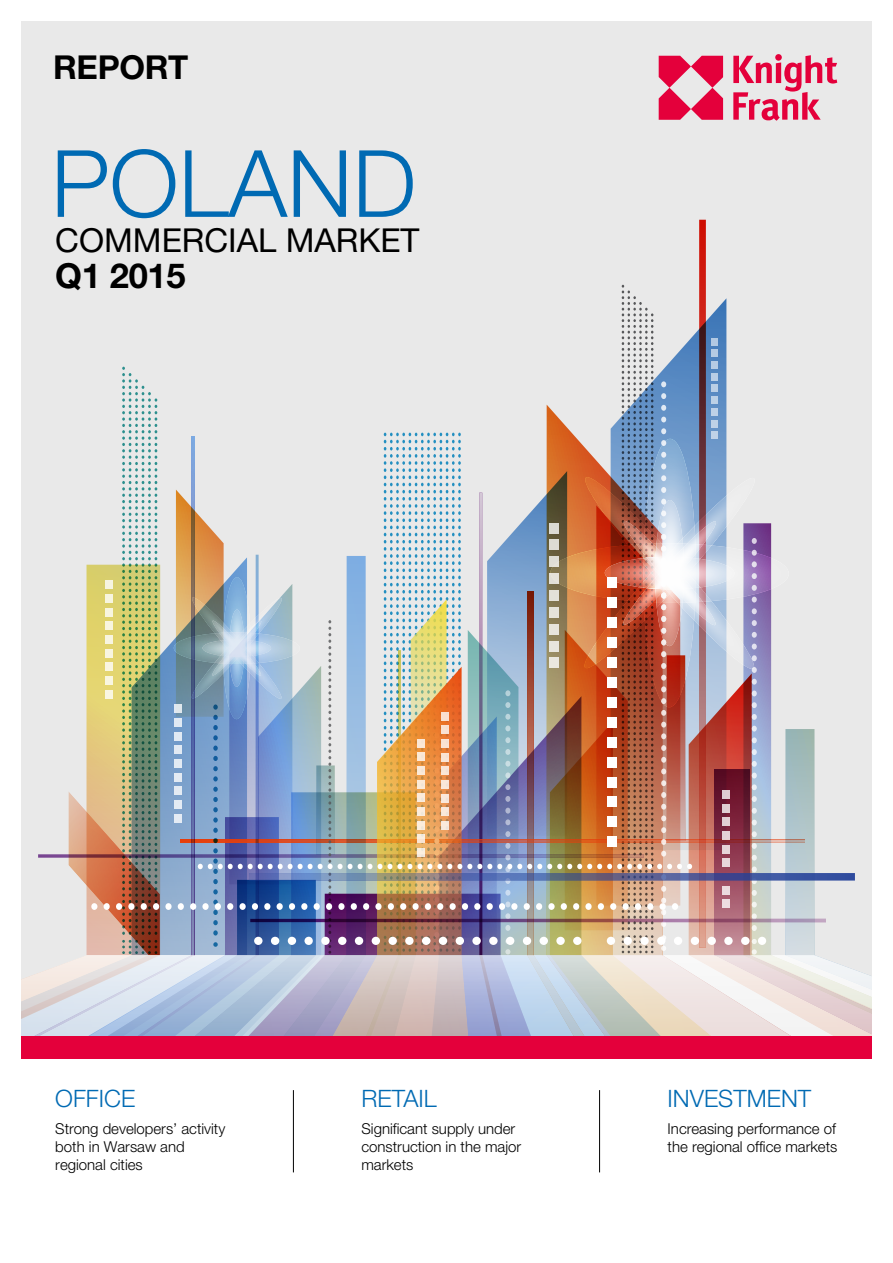
<style>
.page{position:relative;width:893px;height:1263px;background:#fff}
.page>*{position:absolute;margin:0;border:0;box-sizing:border-box;transform-origin:0 0}
.t1{font:300 93px "Helvetica Neue LT Pro";color:#006ab3}
.t2{font:700 34.5px "Helvetica Neue LT Pro";letter-spacing:-.01em;color:#000}
.t3{font:33px "Helvetica Neue LT Pro";color:#000}
.t4{font:700 33px "Helvetica Neue LT Pro";letter-spacing:-.01em;color:#000}
.t5{font:300 24px "Helvetica Neue LT Pro";color:#006ab3}
.t6{font:300 15px/18px "Helvetica Neue LT Pro";color:#000}
</style>
<div class="page">
<div style="left:21px;top:21px;width:851px;height:1212px;background:#e9e9e9"></div>
<div style="left:699px;top:220px;width:7px;height:728px;background:#cf150a"></div>
<img style="left:38px;top:285px;width:817px;height:670px">
<svg style="left:249px;top:873px;width:606px;height:7px;background:#5e6b9a"></svg>
<div style="left:672px;top:903px;width:6px;height:7px;background:#fff;border-radius:50%"></div>
<div style="left:659px;top:903px;width:7px;height:7px;background:#fff;border-radius:50%"></div>
<div style="left:647px;top:903px;width:6px;height:7px;background:#fff;border-radius:50%"></div>
<div style="left:635px;top:903px;width:6px;height:7px;background:#fff;border-radius:50%"></div>
<div style="left:622px;top:903px;width:7px;height:7px;background:#fff;border-radius:50%"></div>
<div style="left:610px;top:903px;width:6px;height:7px;background:#fff;border-radius:50%"></div>
<div style="left:598px;top:903px;width:6px;height:7px;background:#fff;border-radius:50%"></div>
<svg style="left:585px;top:903px;width:7px;height:7px"></svg>
<div style="left:573px;top:903px;width:6px;height:7px;background:#fff;border-radius:50%"></div>
<div style="left:561px;top:903px;width:6px;height:7px;background:#fff;border-radius:50%"></div>
<div style="left:548px;top:903px;width:7px;height:7px;background:#fff;border-radius:50%"></div>
<div style="left:536px;top:903px;width:6px;height:7px;background:#fff;border-radius:50%"></div>
<div style="left:524px;top:903px;width:6px;height:7px;background:#fff;border-radius:50%"></div>
<div style="left:511px;top:903px;width:6px;height:7px;background:#fff;border-radius:50%"></div>
<div style="left:499px;top:903px;width:6px;height:7px;background:#fff;border-radius:50%"></div>
<div style="left:487px;top:903px;width:6px;height:7px;background:#fff;border-radius:50%"></div>
<div style="left:474px;top:903px;width:6px;height:7px;background:#fff;border-radius:50%"></div>
<div style="left:462px;top:903px;width:6px;height:7px;background:#fff;border-radius:50%"></div>
<div style="left:450px;top:903px;width:6px;height:7px;background:#fff;border-radius:50%"></div>
<div style="left:437px;top:903px;width:6px;height:7px;background:#fff;border-radius:50%"></div>
<div style="left:425px;top:903px;width:6px;height:7px;background:#fff;border-radius:50%"></div>
<div style="left:412px;top:903px;width:7px;height:7px;background:#fff;border-radius:50%"></div>
<div style="left:400px;top:903px;width:6px;height:7px;background:#fff;border-radius:50%"></div>
<div style="left:388px;top:903px;width:6px;height:7px;background:#fff;border-radius:50%"></div>
<svg style="left:375px;top:903px;width:7px;height:7px"></svg>
<div style="left:363px;top:903px;width:6px;height:7px;background:#fff;border-radius:50%"></div>
<div style="left:351px;top:903px;width:6px;height:7px;background:#fff;border-radius:50%"></div>
<svg style="left:338px;top:903px;width:7px;height:7px"></svg>
<div style="left:326px;top:903px;width:6px;height:7px;background:#fff;border-radius:50%"></div>
<div style="left:314px;top:903px;width:6px;height:7px;background:#fff;border-radius:50%"></div>
<div style="left:301px;top:903px;width:6px;height:7px;background:#fff;border-radius:50%"></div>
<div style="left:289px;top:903px;width:6px;height:7px;background:#fff;border-radius:50%"></div>
<div style="left:277px;top:903px;width:6px;height:7px;background:#fff;border-radius:50%"></div>
<div style="left:264px;top:903px;width:6px;height:7px;background:#fff;border-radius:50%"></div>
<div style="left:252px;top:903px;width:6px;height:7px;background:#fff;border-radius:50%"></div>
<svg style="left:239px;top:903px;width:7px;height:7px"></svg>
<div style="left:227px;top:903px;width:6px;height:7px;background:#fff;border-radius:50%"></div>
<div style="left:215px;top:903px;width:6px;height:7px;background:#fff;border-radius:50%"></div>
<div style="left:202px;top:903px;width:7px;height:7px;background:#fff;border-radius:50%"></div>
<div style="left:190px;top:903px;width:6px;height:7px;background:#fff;border-radius:50%"></div>
<div style="left:178px;top:903px;width:6px;height:7px;background:#fff;border-radius:50%"></div>
<div style="left:165px;top:903px;width:7px;height:7px;background:#fff;border-radius:50%"></div>
<div style="left:153px;top:903px;width:6px;height:7px;background:#fff;border-radius:50%"></div>
<div style="left:141px;top:903px;width:6px;height:7px;background:#fff;border-radius:50%"></div>
<div style="left:128px;top:903px;width:6px;height:7px;background:#fff;border-radius:50%"></div>
<div style="left:116px;top:903px;width:6px;height:7px;background:#fff;border-radius:50%"></div>
<div style="left:104px;top:903px;width:6px;height:7px;background:#fff;border-radius:50%"></div>
<div style="left:91px;top:903px;width:6px;height:7px;background:#fff;border-radius:50%"></div>
<svg style="left:21px;top:955px;width:851px;height:82px"></svg>
<svg style="left:659px;top:56px;width:64px;height:64px"></svg>
<svg style="left:733px;top:55px;width:104px;height:66px"></svg>
<div style="left:0;top:1059px;width:893px;height:190px;background:#fff"></div>
<div style="left:21px;top:1037px;width:851px;height:22px;background:#e4003b"></div>
<hr style="left:293px;top:1090px;width:1px;height:82px;background:#000">
<hr style="left:599px;top:1090px;width:1px;height:82px;background:#000">
<h3 class="t4" style="left:53px;top:46px;width:137px">REPORT</h3>
<h1 class="t1" style="left:51px;top:127px;width:367px">POLAND</h1>
<h3 class="t3" style="left:55px;top:220px;width:366px">COMMERCIAL MARKET</h3>
<h2 class="t2" style="left:55px;top:254px;width:132px">Q1 2015</h2>
<h3 class="t5" style="left:55px;top:1084px;width:82px">OFFICE</h3>
<p class="t6" style="left:55px;top:1119px;width:172px">Strong developers’ activity both in Warsaw and regional cities</p>
<h3 class="t5" style="left:361px;top:1084px;width:77px">RETAIL</h3>
<p class="t6" style="left:361px;top:1119px;width:161px">Significant supply under construction in the major markets</p>
<h3 class="t5" style="left:668px;top:1084px;width:145px">INVESTMENT</h3>
<p class="t6" style="left:668px;top:1119px;width:171px">Increasing performance of the regional office markets</p>
</div>
